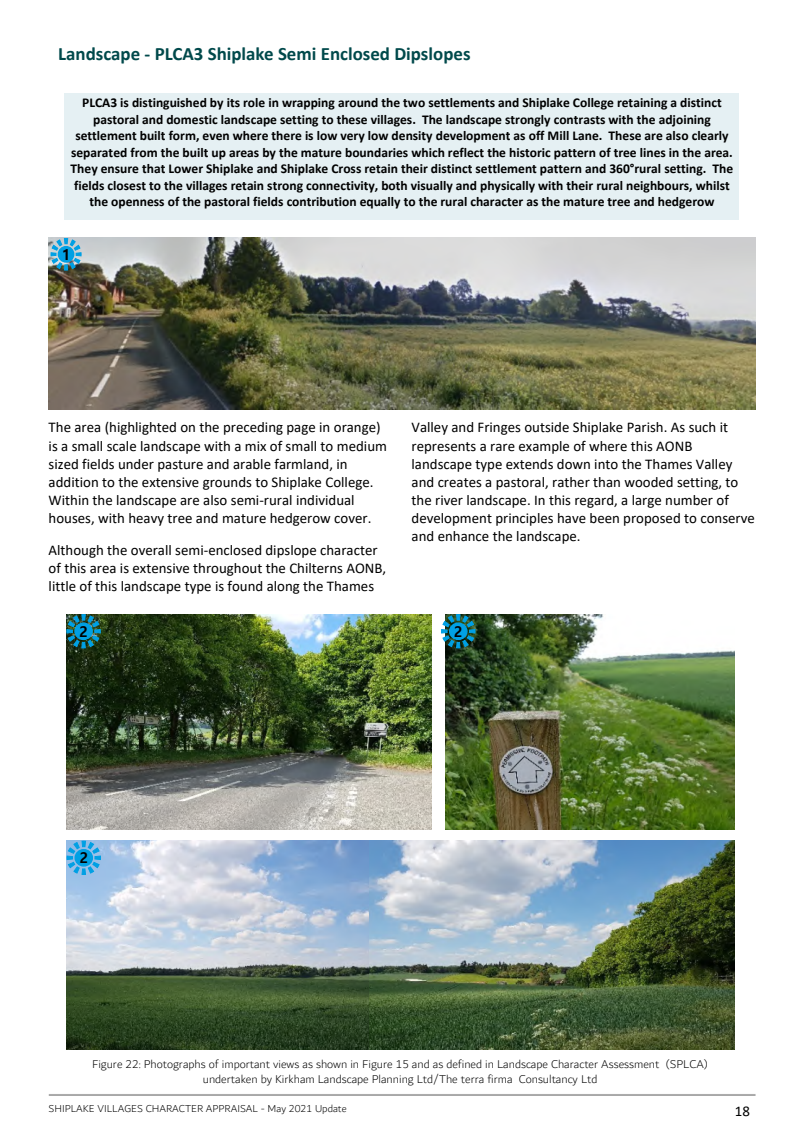
<style>
.page{position:relative;width:804px;height:1137px;background:#fff}
.page>*{position:absolute;margin:0;border:0;box-sizing:border-box;transform-origin:0 0}
.t1{font:700 18.9px "Calibri";color:#00494b}
.t2{font:14.85px/18.1px "Calibri";color:#000}
.t3{font:700 14.85px "Malgun Gothic";color:#000}
.t4{font:700 13.5px/16.5px "Calibri";color:#000;text-align:center}
.t5{font:300 12.15px/14.9px "Dubai";color:#000;text-align:center}
.t6{font:300 10.8px "Dubai";color:#000}
</style>
<div class="page">
<hr style="left:49px;top:1095px;width:706px;height:1px;background:#000">
<hr style="left:49px;top:1094px;width:706px;height:1px;background:#000">
<img style="left:49px;top:238px;width:706px;height:171px">
<svg style="left:50px;top:238px;width:32px;height:33px"></svg>
<div style="left:58px;top:246px;width:16px;height:17px;background:#00a0e4;border:1px solid #00a0e4;border-radius:50%"></div>
<div style="left:65px;top:94px;width:674px;height:126px;background:#e5f0f3"></div>
<img style="left:67px;top:840px;width:302px;height:209px">
<img style="left:369px;top:840px;width:365px;height:209px">
<img style="left:66px;top:614px;width:366px;height:215px">
<img style="left:446px;top:614px;width:288px;height:215px">
<svg style="left:66px;top:614px;width:35px;height:34px"></svg>
<div style="left:74px;top:622px;width:19px;height:18px;background:#00a0e4;border:1px solid #00a0e4;border-radius:50%"></div>
<svg style="left:441px;top:614px;width:34px;height:34px"></svg>
<div style="left:449px;top:622px;width:18px;height:18px;background:#00a0e4;border:1px solid #00a0e4;border-radius:50%"></div>
<svg style="left:66px;top:840px;width:35px;height:35px"></svg>
<div style="left:74px;top:849px;width:19px;height:17px;background:#00a0e4;border:1px solid #00a0e4;border-radius:50%"></div>
<p class="t1" style="left:58px;top:46px;width:414px">Landscape - PLCA3 Shiplake Semi Enclosed Dipslopes</p>
<p class="t4" style="left:71px;top:96px;width:664px">PLCA3 is distinguished by its role in wrapping around the two settlements and Shiplake College retaining a distinct pastoral and domestic landscape setting to these villages. The landscape strongly contrasts with the adjoining settlement built form, even where there is low very low density development as off Mill Lane. These are also clearly separated from the built up areas by the mature boundaries which reflect the historic pattern of tree lines in the area.<br>They ensure that Lower Shiplake and Shiplake Cross retain their distinct settlement pattern and 360°rural setting. The fields closest to the villages retain strong connectivity, both visually and physically with their rural neighbours, whilst the openness of the pastoral fields contribution equally to the rural character as the mature tree and hedgerow</p>
<p class="t3" style="left:62px;top:248px;width:10px">1</p>
<p class="t2" style="left:49px;top:420px;width:340px">The area (highlighted on the preceding page in orange) is a small scale landscape with a mix of small to medium sized fields under pasture and arable farmland, in addition to the extensive grounds to Shiplake College.<br>Within the landscape are also semi-rural individual houses, with heavy tree and mature hedgerow cover.</p>
<p class="t2" style="left:49px;top:542px;width:339px">Although the overall semi-enclosed dipslope character of this area is extensive throughout the Chilterns AONB, little of this landscape type is found along the Thames</p>
<p class="t2" style="left:411px;top:420px;width:345px">Valley and Fringes outside Shiplake Parish. As such it represents a rare example of where this AONB landscape type extends down into the Thames Valley and creates a pastoral, rather than wooded setting, to the river landscape. In this regard, a large number of development principles have been proposed to conserve and enhance the landscape.</p>
<p class="t3" style="left:79px;top:625px;width:10px">2</p>
<p class="t3" style="left:454px;top:625px;width:10px">2</p>
<p class="t3" style="left:79px;top:851px;width:10px">2</p>
<p class="t5" style="left:92px;top:1057px;width:617px">Figure 22: Photographs of important views as shown in Figure 15 and as defined in Landscape Character Assessment (SPLCA) undertaken by Kirkham Landscape Planning Ltd/The terra firma Consultancy Ltd</p>
<p class="t6" style="left:49px;top:1104px;width:299px">SHIPLAKE VILLAGES CHARACTER APPRAISAL - May 2021 Update</p>
<p class="t2" style="left:735px;top:1103px;width:17px">18</p>
</div>
